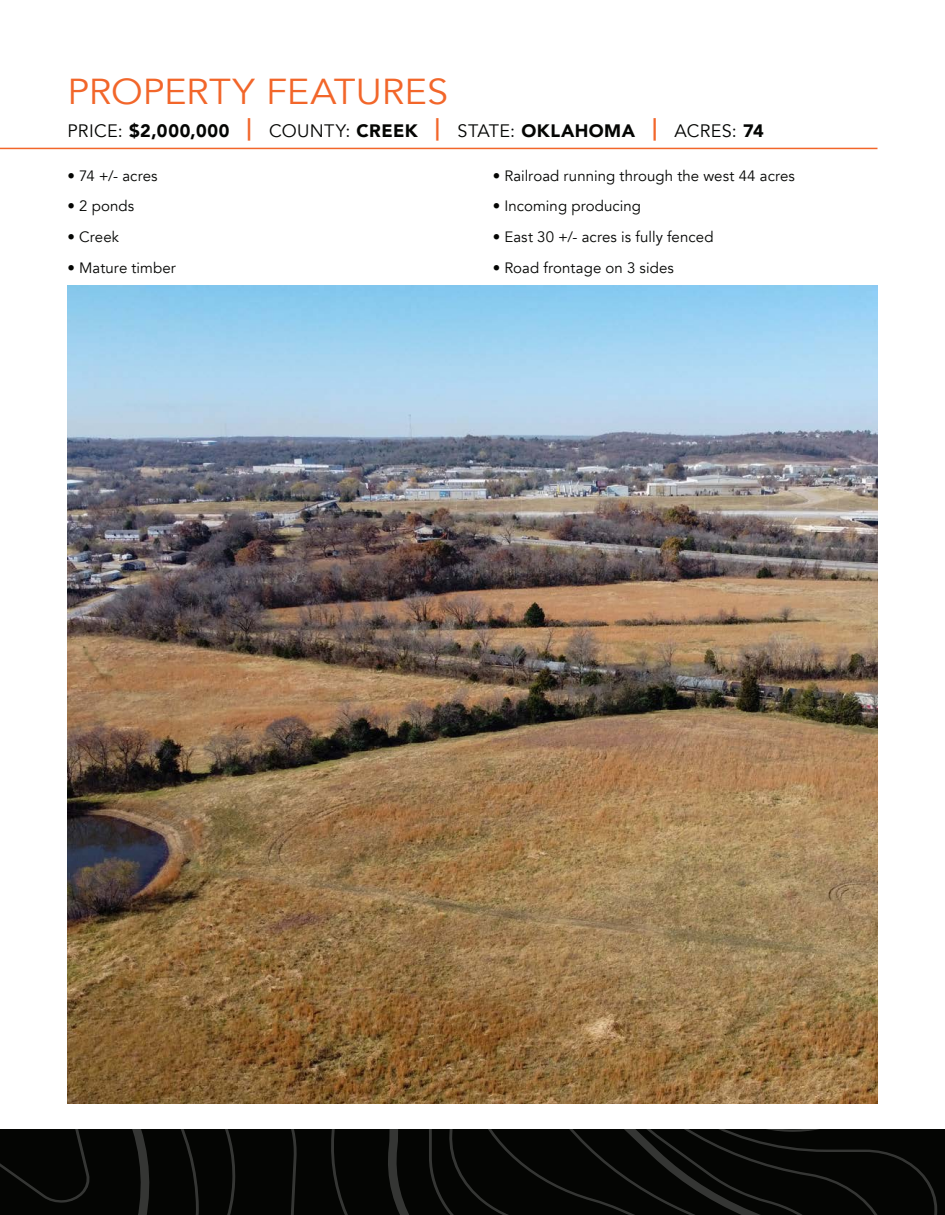
<style>
.page{position:relative;width:945px;height:1215px;background:#fff}
.page>*{position:absolute;margin:0;border:0;box-sizing:border-box;transform-origin:0 0}
.t1{font:36px "Avenir";color:#f2662a;scale:1.05 1}
.t2{font:18px "Avenir";letter-spacing:.02em;color:#040503}
.t3{font:15px "Avenir";letter-spacing:.005em;color:#040503}
.s1{font-weight:900}
.s2{font-weight:900;font-size:22.5px;color:#f2662a}
</style>
<div class="page">
<img style="left:68px;top:286px;width:810px;height:817px">
<hr style="left:0;top:148px;width:878px;height:1px;background:#f2662a">
<svg style="left:0;top:1129px;width:945px;height:86px;background:#080907"></svg>
<p class="t1" style="left:68px;top:70px;width:364px">PROPERTY FEATURES</p>
<p class="t2" style="left:68px;top:120px;width:698px">PRICE: <span class="s1">$2,000,000</span> <span class="s2">|</span> COUNTY: <span class="s1">CREEK</span> <span class="s2">|</span> STATE: <span class="s1">OKLAHOMA</span> <span class="s2">|</span> ACRES: <span class="s1">74</span></p>
<p class="t3" style="left:68px;top:166px;width:92px">• 74 +/- acres</p>
<p class="t3" style="left:68px;top:197px;width:68px">• 2 ponds</p>
<p class="t3" style="left:68px;top:228px;width:53px">• Creek</p>
<p class="t3" style="left:68px;top:259px;width:110px">• Mature timber</p>
<p class="t3" style="left:493px;top:166px;width:304px">• Railroad running through the west 44 acres</p>
<p class="t3" style="left:493px;top:197px;width:150px">• Incoming producing</p>
<p class="t3" style="left:493px;top:228px;width:222px">• East 30 +/- acres is fully fenced</p>
<p class="t3" style="left:493px;top:259px;width:183px">• Road frontage on 3 sides</p>
</div>
